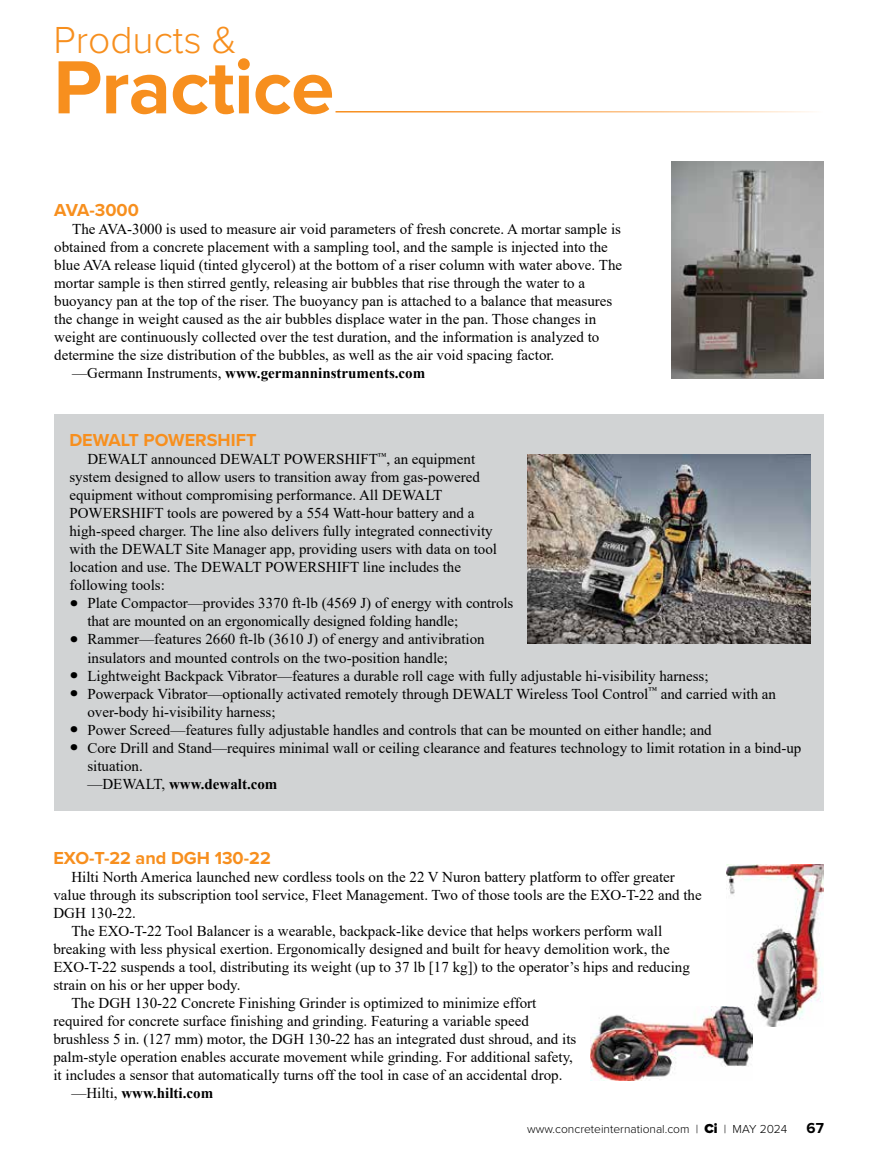
<style>
.page{position:relative;width:878px;height:1175px;background:#fff}
.page>*{position:absolute;margin:0;border:0;box-sizing:border-box;transform-origin:0 0}
.t1{font:700 78px "Proxima Nova";letter-spacing:-.01em;color:#f78f1e}
.t2{font:300 39px "Proxima Nova";color:#f78f1e}
.t3{font:700 18px "Proxima Nova";color:#f78f1e}
.t4{font:15px/18px "Times New Roman";color:#000}
.t5{font:700 15px "Times New Roman";color:#000}
.t6{font:700 15px "Proxima Nova";color:#000}
.t7{font:300 12px "Proxima Nova";color:#000}
.s1{font-weight:400}
.s2{font-family:"Adobe Caslon Pro";font-size:27px}
.s3{font-weight:700}
.s4{font-weight:900;font-size:13.5px}
</style>
<div class="page">
<div style="left:55px;top:414px;width:769px;height:396px;background:#d1d3d4"></div>
<img style="left:671px;top:161px;width:152px;height:217px">
<img style="left:527px;top:454px;width:283px;height:189px">
<img style="left:726px;top:864px;width:98px;height:162px">
<img style="left:590px;top:1006px;width:162px;height:74px">
<h2 class="t2" style="left:53px;top:11px;width:185px">Products &amp;</h2>
<h1 class="t1" style="left:53px;top:29px;width:282px">Practice</h1>
<p class="t3" style="left:54px;top:197px;width:86px">AVA-3000</p>
<p class="t4" style="left:72px;top:220px;width:550px">The AVA-3000 is used to measure air void parameters of fresh concrete. A mortar sample is</p>
<p class="t4" style="left:54px;top:238px;width:555px">obtained from a concrete placement with a sampling tool, and the sample is injected into the</p>
<p class="t4" style="left:54px;top:256px;width:569px">blue AVA release liquid (tinted glycerol) at the bottom of a riser column with water above. The</p>
<p class="t4" style="left:54px;top:274px;width:532px">mortar sample is then stirred gently, releasing air bubbles that rise through the water to a</p>
<p class="t4" style="left:54px;top:292px;width:559px">buoyancy pan at the top of the riser. The buoyancy pan is attached to a balance that measures</p>
<p class="t4" style="left:54px;top:310px;width:543px">the change in weight caused as the air bubbles displace water in the pan. Those changes in</p>
<p class="t4" style="left:54px;top:328px;width:546px">weight are continuously collected over the test duration, and the information is analyzed to</p>
<p class="t4" style="left:54px;top:346px;width:501px">determine the size distribution of the bubbles, as well as the air void spacing factor.</p>
<p class="t5" style="left:72px;top:362px;width:354px"><span class="s1">—Germann Instruments,</span> www.germanninstruments.com</p>
<p class="t3" style="left:69px;top:427px;width:189px">DEWALT POWERSHIFT</p>
<p class="t4" style="left:69px;top:450px;width:429px;text-indent:18px">DEWALT announced DEWALT POWERSHIFT<sup>™</sup>, an equipment system designed to allow users to transition away from gas-powered equipment without compromising performance. All DEWALT POWERSHIFT tools are powered by a 554 Watt-hour battery and a high-speed charger. The line also delivers fully integrated connectivity with the DEWALT Site Manager app, providing users with data on tool location and use. The DEWALT POWERSHIFT line includes the following tools:</p>
<p class="t4" style="left:87px;top:594px;width:427px;text-indent:-18px"><span class="s2">•</span> Plate Compactor—provides 3370 ft-lb (4569 J) of energy with controls that are mounted on an ergonomically designed folding handle;</p>
<p class="t4" style="left:87px;top:630px;width:399px;text-indent:-18px"><span class="s2">•</span> Rammer—features 2660 ft-lb (3610 J) of energy and antivibration insulators and mounted controls on the two-position handle;</p>
<p class="t4" style="left:69px;top:666px;width:640px"><span class="s2">•</span> Lightweight Backpack Vibrator—features a durable roll cage with fully adjustable hi-visibility harness;</p>
<p class="t4" style="left:87px;top:684px;width:690px;text-indent:-18px"><span class="s2">•</span> Powerpack Vibrator—optionally activated remotely through DEWALT Wireless Tool Control<sup>™</sup> and carried with an over-body hi-visibility harness;</p>
<p class="t4" style="left:69px;top:720px;width:644px"><span class="s2">•</span> Power Screed—features fully adjustable handles and controls that can be mounted on either handle; and</p>
<p class="t4" style="left:87px;top:738px;width:715px;text-indent:-18px"><span class="s2">•</span> Core Drill and Stand—requires minimal wall or ceiling clearance and features technology to limit rotation in a bind-up situation.<br>—DEWALT, <span class="s3">www.dewalt.com</span></p>
<p class="t3" style="left:53px;top:844px;width:219px">EXO-T-22 and DGH 130-22</p>
<p class="t4" style="left:71px;top:867px;width:605px">Hilti North America launched new cordless tools on the 22 V Nuron battery platform to offer greater</p>
<p class="t4" style="left:53px;top:885px;width:649px">value through its subscription tool service, Fleet Management. Two of those tools are the EXO-T-22 and the</p>
<p class="t4" style="left:53px;top:903px;width:84px">DGH 130-22.</p>
<p class="t4" style="left:71px;top:921px;width:592px">The EXO-T-22 Tool Balancer is a wearable, backpack-like device that helps workers perform wall</p>
<p class="t4" style="left:53px;top:939px;width:617px">breaking with less physical exertion. Ergonomically designed and built for heavy demolition work, the</p>
<p class="t4" style="left:53px;top:957px;width:638px">EXO-T-22 suspends a tool, distributing its weight (up to 37 lb [17 kg]) to the operator’s hips and reducing</p>
<p class="t4" style="left:53px;top:975px;width:188px">strain on his or her upper body.</p>
<p class="t4" style="left:71px;top:993px;width:466px">The DGH 130-22 Concrete Finishing Grinder is optimized to minimize effort</p>
<p class="t4" style="left:53px;top:1011px;width:477px">required for concrete surface finishing and grinding. Featuring a variable speed</p>
<p class="t4" style="left:53px;top:1029px;width:524px">brushless 5 in. (127 mm) motor, the DGH 130-22 has an integrated dust shroud, and its</p>
<p class="t4" style="left:53px;top:1047px;width:521px">palm-style operation enables accurate movement while grinding. For additional safety,</p>
<p class="t4" style="left:53px;top:1065px;width:510px">it includes a sensor that automatically turns off the tool in case of an accidental drop.</p>
<p class="t5" style="left:71px;top:1082px;width:143px"><span class="s1">—Hilti,</span> www.hilti.com</p>
<p class="t7" style="left:527px;top:1119px;width:262px">www.concreteinternational.com | <span class="s4">Ci</span> | MAY 2024</p>
<p class="t6" style="left:806px;top:1116px;width:19px">67</p>
</div>
